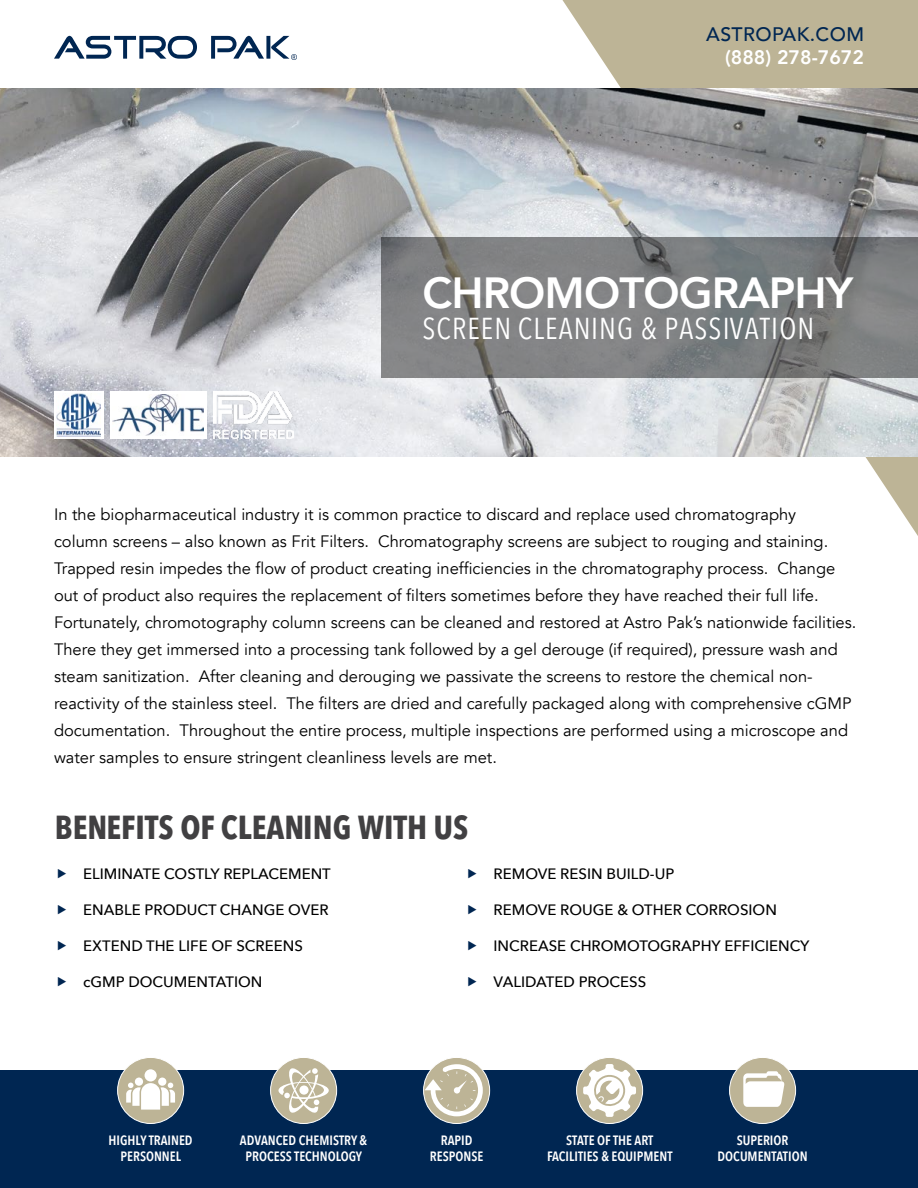
<style>
.page{position:relative;width:918px;height:1188px;background:#fff}
.page>*{position:absolute;margin:0;border:0;box-sizing:border-box;transform-origin:0 0}
.t1{font:800 43.5px "Avenir";letter-spacing:-.02em;color:#fff}
.t2{font:700 condensed 33px "Avenir Next";color:#414042}
.t3{font:condensed 30px "Avenir Next";letter-spacing:.04em;color:#fff}
.t4{font:800 19.5px "Avenir";color:#fff}
.t5{font:500 19.5px "Avenir";letter-spacing:.02em;color:#002652}
.t6{font:16.5px/27px "Avenir";color:#000}
.t7{font:500 15px "Avenir Next";color:#000}
.t8{font:600 13.5px/16.2px "Avenir Next Condensed";color:#fff;text-align:center}
</style>
<div class="page">
<svg style="left:562px;top:0;width:356px;height:536px;fill:#bdb496"></svg>
<div style="left:0;top:1071px;width:918px;height:117px;background:#002652"></div>
<svg style="left:54px;top:36px;width:143px;height:23px"></svg>
<svg style="left:211px;top:36px;width:86px;height:24px"></svg>
<img style="left:0;top:89px;width:918px;height:367px">
<div style="left:118px;top:1057px;width:66px;height:67px;background:#bdb496;border-radius:50%"></div>
<svg style="left:126px;top:1069px;width:49px;height:41px"></svg>
<svg style="left:577px;top:1057px;width:66px;height:67px"></svg>
<svg style="left:583px;top:1064px;width:53px;height:53px;background:#dcd9cb"></svg>
<div style="left:271px;top:1057px;width:66px;height:67px;background:#bdb496;border-radius:50%"></div>
<svg style="left:278px;top:1067px;width:51px;height:47px"></svg>
<div style="left:730px;top:1057px;width:66px;height:67px;background:#bdb496;border-radius:50%"></div>
<svg style="left:743px;top:1071px;width:42px;height:36px"></svg>
<svg style="left:424px;top:1057px;width:66px;height:67px"></svg>
<svg style="left:425px;top:1064px;width:58px;height:52px;background:#cac5b2"></svg>
<svg style="left:382px;top:238px;width:536px;height:140px;background:#7c7d7f"></svg>
<div style="left:117px;top:1057px;width:67px;height:67px;border:1px solid #fff;border-radius:50%"></div>
<div style="left:270px;top:1057px;width:67px;height:67px;border:1px solid #fff;border-radius:50%"></div>
<div style="left:729px;top:1057px;width:67px;height:67px;border:1px solid #fff;border-radius:50%"></div>
<div style="left:423px;top:1057px;width:67px;height:67px;border:1px solid #fff;border-radius:50%"></div>
<div style="left:576px;top:1057px;width:67px;height:67px;border:1px solid #fff;border-radius:50%"></div>
<div style="left:110px;top:391px;width:96px;height:47px;background:#fff"></div>
<img style="left:112px;top:395px;width:92px;height:40px">
<svg style="left:54px;top:391px;width:49px;height:47px"></svg>
<img style="left:56px;top:393px;width:45px;height:43px">
<img style="left:213px;top:391px;width:81px;height:47px">
<p class="t5" style="left:706px;top:17px;width:159px">ASTROPAK.COM</p>
<p class="t4" style="left:725px;top:42px;width:140px">(888) 278-7672</p>
<h1 class="t1" style="left:422px;top:259px;width:432px">CHROMOTOGRAPHY</h1>
<h3 class="t3" style="left:422px;top:310px;width:394px">SCREEN CLEANING &amp; PASSIVATION</h3>
<p class="t6" style="left:54px;top:501px;width:804px">In the biopharmaceutical industry it is common practice to discard and replace used chromatography<br>column screens – also known as Frit Filters. Chromatography screens are subject to rouging and staining.<br>Trapped resin impedes the flow of product creating inefficiencies in the chromatography process. Change out of product also requires the replacement of filters sometimes before they have reached their full life.<br>Fortunately, chromotography column screens can be cleaned and restored at Astro Pak’s nationwide facilities.<br>There they get immersed into a processing tank followed by a gel derouge (if required), pressure wash and steam sanitization. After cleaning and derouging we passivate the screens to restore the chemical non&shy;reactivity of the stainless steel. The filters are dried and carefully packaged along with comprehensive cGMP documentation. Throughout the entire process, multiple inspections are performed using a microscope and water samples to ensure stringent cleanliness levels are met.</p>
<h2 class="t2" style="left:55px;top:807px;width:415px">BENEFITS OF CLEANING WITH US</h2>
<p class="t7" style="left:83px;top:861px;width:249px">ELIMINATE COSTLY REPLACEMENT</p>
<p class="t7" style="left:83px;top:897px;width:247px">ENABLE PRODUCT CHANGE OVER</p>
<p class="t7" style="left:83px;top:933px;width:221px">EXTEND THE LIFE OF SCREENS</p>
<p class="t7" style="left:83px;top:969px;width:181px">cGMP DOCUMENTATION</p>
<p class="t7" style="left:494px;top:861px;width:182px">REMOVE RESIN BUILD-UP</p>
<p class="t7" style="left:494px;top:897px;width:285px">REMOVE ROUGE &amp; OTHER CORROSION</p>
<p class="t7" style="left:494px;top:933px;width:317px">INCREASE CHROMOTOGRAPHY EFFICIENCY</p>
<p class="t7" style="left:494px;top:969px;width:154px">VALIDATED PROCESS</p>
<p class="t8" style="left:109px;top:1132px;width:85px">HIGHLY TRAINED<br>PERSONNEL</p>
<p class="t8" style="left:240px;top:1132px;width:129px">ADVANCED CHEMISTRY &amp;<br>PROCESS TECHNOLOGY</p>
<p class="t8" style="left:430px;top:1132px;width:55px">RAPID<br>RESPONSE</p>
<p class="t8" style="left:547px;top:1132px;width:127px">STATE OF THE ART<br>FACILITIES &amp; EQUIPMENT</p>
<p class="t8" style="left:718px;top:1132px;width:91px">SUPERIOR<br>DOCUMENTATION</p>
</div>
